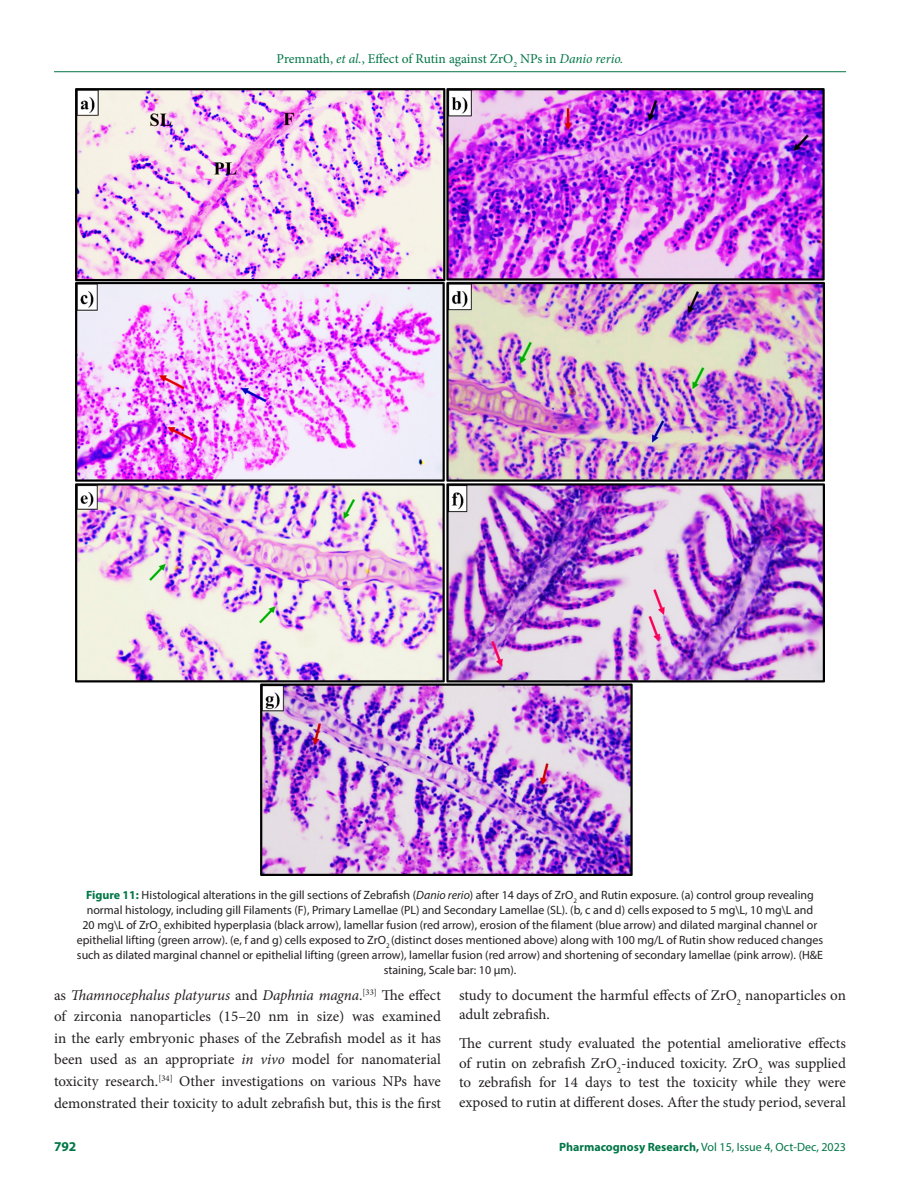
<style>
.page{position:relative;width:918px;height:1188px;background:#fff}
.page>*{position:absolute;margin:0;border:0;box-sizing:border-box;transform-origin:0 0}
.Body_text{font:15px/21.6px "Minion Pro";color:#231f20;text-align:justify}
.t1{font:13.5px "Minion Pro";color:#007645}
.t2{font:700 13.5px "Myriad Pro";color:#007645}
.FIG_Caption{font:12px/15px "Myriad Pro";color:#231f20;text-align:center}
.t3{font:12px "Myriad Pro";color:#007645}
.s1{font-style:italic}
.s2{font-weight:700;color:#007645}
.s3{font-weight:700}
</style>
<div class="page">
<hr style="left:54px;top:71px;width:792px;height:1px;background:#007645">
<img style="left:76px;top:88px;width:748px;height:787px">
<p class="t1" style="left:277px;top:50px;width:348px">Premnath, <span class="s1">et al.</span>, Effect of Rutin against ZrO<sub>2</sub> NPs in <span class="s1">Danio rerio.</span></p>
<p class="FIG_Caption" style="left:77px;top:887px;width:748px"><span class="s2">Figure 11:</span> Histological alterations in the gill sections of Zebrafish (<span class="s1">Danio rerio</span>) after 14 days of ZrO<sub>2</sub> and Rutin exposure. (a) control group revealing normal histology, including gill Filaments (F), Primary Lamellae (PL) and Secondary Lamellae (SL). (b, c and d) cells exposed to 5 mg\L, 10 mg\L and<br>20 mg\L of ZrO<sub>2</sub> exhibited hyperplasia (black arrow), lamellar fusion (red arrow), erosion of the filament (blue arrow) and dilated marginal channel or epithelial lifting (green arrow). (e, f and g) cells exposed to ZrO<sub>2</sub> (distinct doses mentioned above) along with 100 mg/L of Rutin show reduced changes such as dilated marginal channel or epithelial lifting (green arrow), lamellar fusion (red arrow) and shortening of secondary lamellae (pink arrow). (H&amp;E staining, Scale bar: 10 μm).</p>
<p class="Body_text" style="left:54px;top:984px;width:389px">as <span class="s1">Thamnocephalus platyurus</span> and <span class="s1">Daphnia magna</span>.<sup>[33]</sup> The effect of zirconia nanoparticles (15–20 nm in size) was examined in the early embryonic phases of the Zebrafish model as it has been used as an appropriate <span class="s1">in vivo</span> model for nanomaterial toxicity research.<sup>[34]</sup> Other investigations on various NPs have demonstrated their toxicity to adult zebrafish but, this is the first</p>
<p class="Body_text" style="left:459px;top:985px;width:388px;line-height:19.6px">study to document the harmful effects of ZrO<sub>2</sub> nanoparticles on adult zebrafish.</p>
<p class="Body_text" style="left:459px;top:1033px;width:389px;line-height:19.6px">The current study evaluated the potential ameliorative effects of rutin on zebrafish ZrO<sub>2</sub>-induced toxicity. ZrO<sub>2</sub> was supplied to zebrafish for 14 days to test the toxicity while they were exposed to rutin at different doses. After the study period, several</p>
<p class="t2" style="left:54px;top:1137px;width:24px">792</p>
<p class="t3" style="left:559px;top:1139px;width:288px"><span class="s3">Pharmacognosy Research,</span> Vol 15, Issue 4, Oct-Dec, 2023</p>
</div>
